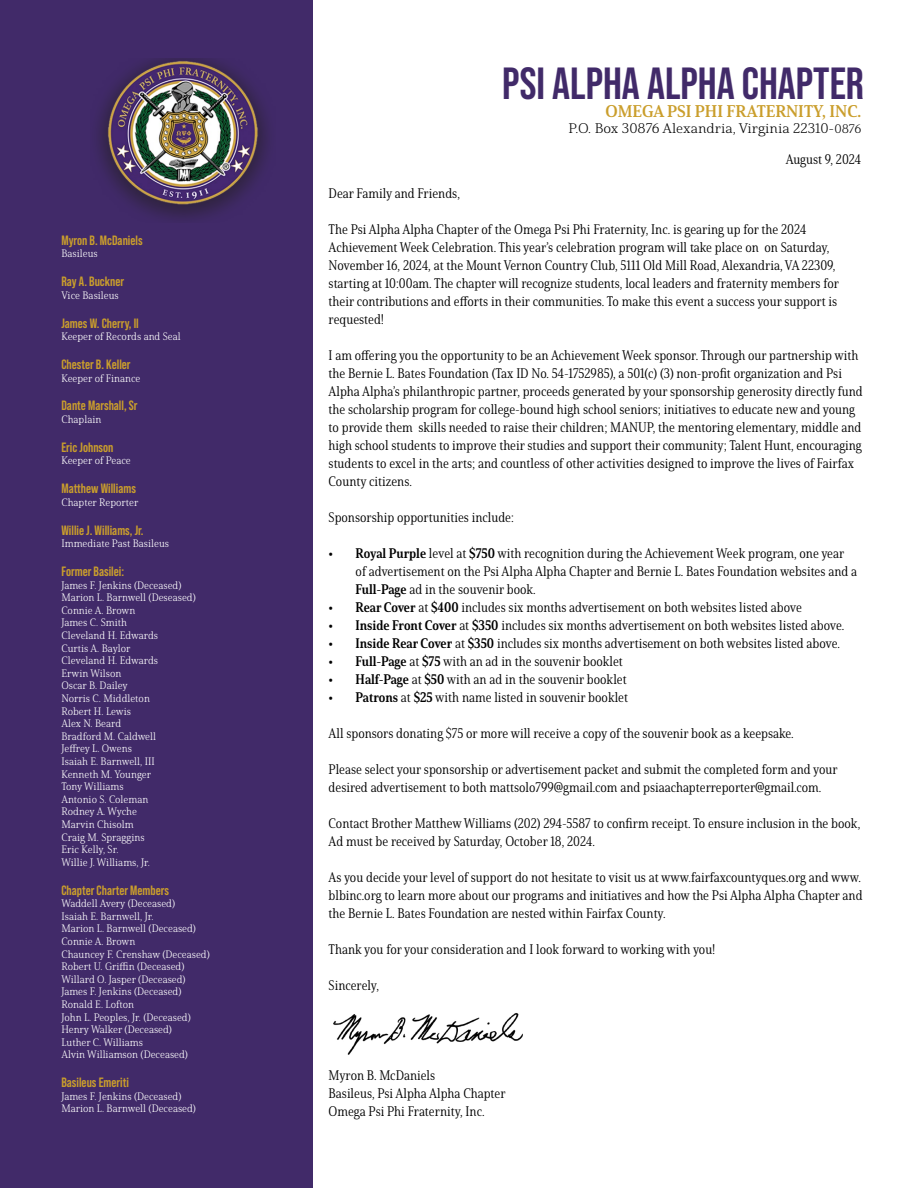
<style>
.page{position:relative;width:918px;height:1188px;background:#fff}
.page>*{position:absolute;margin:0;border:0;box-sizing:border-box;transform-origin:0 0}
.t1{font:700 45px "Bebas Neue Pro";color:#412a69}
.t2{font:16.5px "Solitas Serif Nor Bol";color:#ca9e2c}
.t3{font:13.5px/18px "Solitas Serif Con Boo";color:#000}
.t4{font:700 13.5px "Bebas Neue Pro";color:#ca9e2c}
.t5{font:300 expanded 13.5px "Solitas Serif";color:#000}
.t6{font:10.5px/12.6px "Solitas Serif Nor Lig";color:#fff}
.s1{font-size:12px}
.s2{font-family:"Solitas Serif Con Bol"}
</style>
<div class="page">
<div style="left:0;top:0;width:312px;height:1188px;background:#412a69"></div>
<img style="left:98px;top:58px;width:170px;height:161px">
<img style="left:333px;top:1013px;width:190px;height:42px">
<p class="t4" style="left:61px;top:232px;width:83px">Myron B. McDaniels</p>
<p class="t6" style="left:61px;top:247px;width:38px">Basileus</p>
<p class="t4" style="left:61px;top:274px;width:64px">Ray A. Buckner</p>
<p class="t6" style="left:61px;top:289px;width:59px">Vice Basileus</p>
<p class="t4" style="left:61px;top:315px;width:79px">James W. Cherry, II</p>
<p class="t6" style="left:61px;top:330px;width:121px">Keeper of Records and Seal</p>
<p class="t4" style="left:61px;top:357px;width:71px">Chester B. Keller</p>
<p class="t6" style="left:61px;top:372px;width:81px">Keeper of Finance</p>
<p class="t4" style="left:61px;top:398px;width:78px">Dante Marshall, Sr</p>
<p class="t6" style="left:61px;top:413px;width:41px">Chaplain</p>
<p class="t4" style="left:61px;top:439px;width:54px">Eric Johnson</p>
<p class="t6" style="left:61px;top:454px;width:71px">Keeper of Peace</p>
<p class="t4" style="left:61px;top:481px;width:76px">Matthew Williams</p>
<p class="t6" style="left:61px;top:496px;width:79px">Chapter Reporter</p>
<p class="t4" style="left:61px;top:522px;width:84px">Willie J. Williams, Jr.</p>
<p class="t6" style="left:61px;top:537px;width:109px">Immediate Past Basileus</p>
<p class="t4" style="left:61px;top:564px;width:64px">Former Basilei:</p>
<p class="t6" style="left:61px;top:579px;width:136px">James F. Jenkins (Deceased)<br>Marion L. Barnwell (Deseased)<br>Connie A. Brown<br>James C. Smith<br>Cleveland H. Edwards<br>Curtis A. Baylor<br>Cleveland H. Edwards<br>Erwin Wilson<br>Oscar B. Dailey<br>Norris C. Middleton<br>Robert H. Lewis<br>Alex N. Beard<br>Bradford M. Caldwell<br>Jeffrey L. Owens<br>Isaiah E. Barnwell, III<br>Kenneth M. Younger<br>Tony Williams<br>Antonio S. Coleman<br>Rodney A. Wyche<br>Marvin Chisolm<br>Craig M. Spraggins<br>Eric Kelly, Sr.<br>Willie J. Williams, Jr.</p>
<p class="t4" style="left:61px;top:882px;width:109px">Chapter Charter Members</p>
<p class="t6" style="left:61px;top:897px;width:150px">Waddell Avery (Deceased)<br>Isaiah E. Barnwell, Jr.<br>Marion L. Barnwell (Deceased)<br>Connie A. Brown<br>Chauncey F. Crenshaw (Deceased)<br>Robert U. Griffin (Deceased)<br>Willard O. Jasper (Deceased)<br>James F. Jenkins (Deceased)<br>Ronald E. Lofton<br>John L. Peoples, Jr. (Deceased)<br>Henry Walker (Deceased)<br>Luther C. Williams<br>Alvin Williamson (Deceased)</p>
<p class="t4" style="left:61px;top:1075px;width:69px">Basileus Emeriti</p>
<p class="t6" style="left:61px;top:1090px;width:136px">James F. Jenkins (Deceased)<br>Marion L. Barnwell (Deceased)</p>
<h1 class="t1" style="left:502px;top:58px;width:363px">PSI ALPHA ALPHA CHAPTER</h1>
<p class="t2" style="left:606px;top:101px;width:257px">OMEGA PSI PHI FRATERNITY, INC.</p>
<p class="t5" style="left:569px;top:120px;width:294px">P.O. Box 30876 Alexandria, Virginia 22310-<span class="s1">0876</span></p>
<p class="t3" style="left:786px;top:150px;width:77px">August 9, 2024</p>
<p class="t3" style="left:329px;top:184px;width:133px">Dear Family and Friends,</p>
<p class="t3" style="left:329px;top:220px;width:512px">The Psi Alpha Alpha Chapter of the Omega Psi Phi Fraternity, Inc. is gearing up for the 2024<br>Achievement Week Celebration. This year’s celebration program will take place on on Saturday, November 16, 2024, at the Mount Vernon Country Club, 5111 Old Mill Road, Alexandria, VA 22309, starting at 10:00am. The chapter will recognize students, local leaders and fraternity members for their contributions and efforts in their communities. To make this event a success your support is requested!</p>
<p class="t3" style="left:329px;top:346px;width:536px">I am offering you the opportunity to be an Achievement Week sponsor. Through our partnership with the Bernie L. Bates Foundation (Tax ID No. 54-1752985), a 501(c) (3) non-profit organization and Psi Alpha Alpha’s philanthropic partner, proceeds generated by your sponsorship generosity directly fund the scholarship program for college-bound high school seniors; initiatives to educate new and young to provide them skills needed to raise their children; MANUP, the mentoring elementary, middle and high school students to improve their studies and support their community; Talent Hunt, encouraging students to excel in the arts; and countless of other activities designed to improve the lives of Fairfax County citizens.</p>
<p class="t3" style="left:329px;top:508px;width:187px">Sponsorship opportunities include:</p>
<p class="t3" style="left:356px;top:544px;width:503px;text-indent:-27px"><span class="s2">• Royal Purple</span> level at <span class="s2">$750</span> with recognition during the Achievement Week program, one year of advertisement on the Psi Alpha Alpha Chapter and Bernie L. Bates Foundation websites and a<br><span class="s2">Full-Page</span> ad in the souvenir book.</p>
<p class="t3" style="left:329px;top:598px;width:475px"><span class="s2">• Rear Cover</span> at <span class="s2">$400</span> includes six months advertisement on both websites listed above</p>
<p class="t3" style="left:329px;top:616px;width:517px"><span class="s2">• Inside Front Cover</span> at <span class="s2">$350</span> includes six months advertisement on both websites listed above.</p>
<p class="t3" style="left:329px;top:634px;width:513px"><span class="s2">• Inside Rear Cover</span> at <span class="s2">$350</span> includes six months advertisement on both websites listed above.</p>
<p class="t3" style="left:329px;top:652px;width:296px"><span class="s2">• Full-Page</span> at <span class="s2">$75</span> with an ad in the souvenir booklet</p>
<p class="t3" style="left:329px;top:670px;width:300px"><span class="s2">• Half-Page</span> at <span class="s2">$50</span> with an ad in the souvenir booklet</p>
<p class="t3" style="left:329px;top:688px;width:301px"><span class="s2">• Patrons</span> at <span class="s2">$25</span> with name listed in souvenir booklet</p>
<p class="t3" style="left:329px;top:724px;width:467px">All sponsors donating $75 or more will receive a copy of the souvenir book as a keepsake.</p>
<p class="t3" style="left:329px;top:760px;width:511px">Please select your sponsorship or advertisement packet and submit the completed form and your desired advertisement to both mattsolo799@gmail.com and psiaachapterreporter@gmail.com.</p>
<p class="t3" style="left:329px;top:814px;width:533px">Contact Brother Matthew Williams (202) 294-5587 to confirm receipt. To ensure inclusion in the book,<br>Ad must be received by Saturday, October 18, 2024.</p>
<p class="t3" style="left:329px;top:868px;width:535px;text-align:justify">As you decide your level of support do not hesitate to visit us at www.fairfaxcountyques.org and www. blbinc.org to learn more about our programs and initiatives and how the Psi Alpha Alpha Chapter and the Bernie L. Bates Foundation are nested within Fairfax County.</p>
<p class="t3" style="left:329px;top:940px;width:388px">Thank you for your consideration and I look forward to working with you!</p>
<p class="t3" style="left:329px;top:976px;width:52px">Sincerely,</p>
<p class="t3" style="left:329px;top:1066px;width:179px">Myron B. McDaniels<br>Basileus, Psi Alpha Alpha Chapter<br>Omega Psi Phi Fraternity, Inc.</p>
</div>
